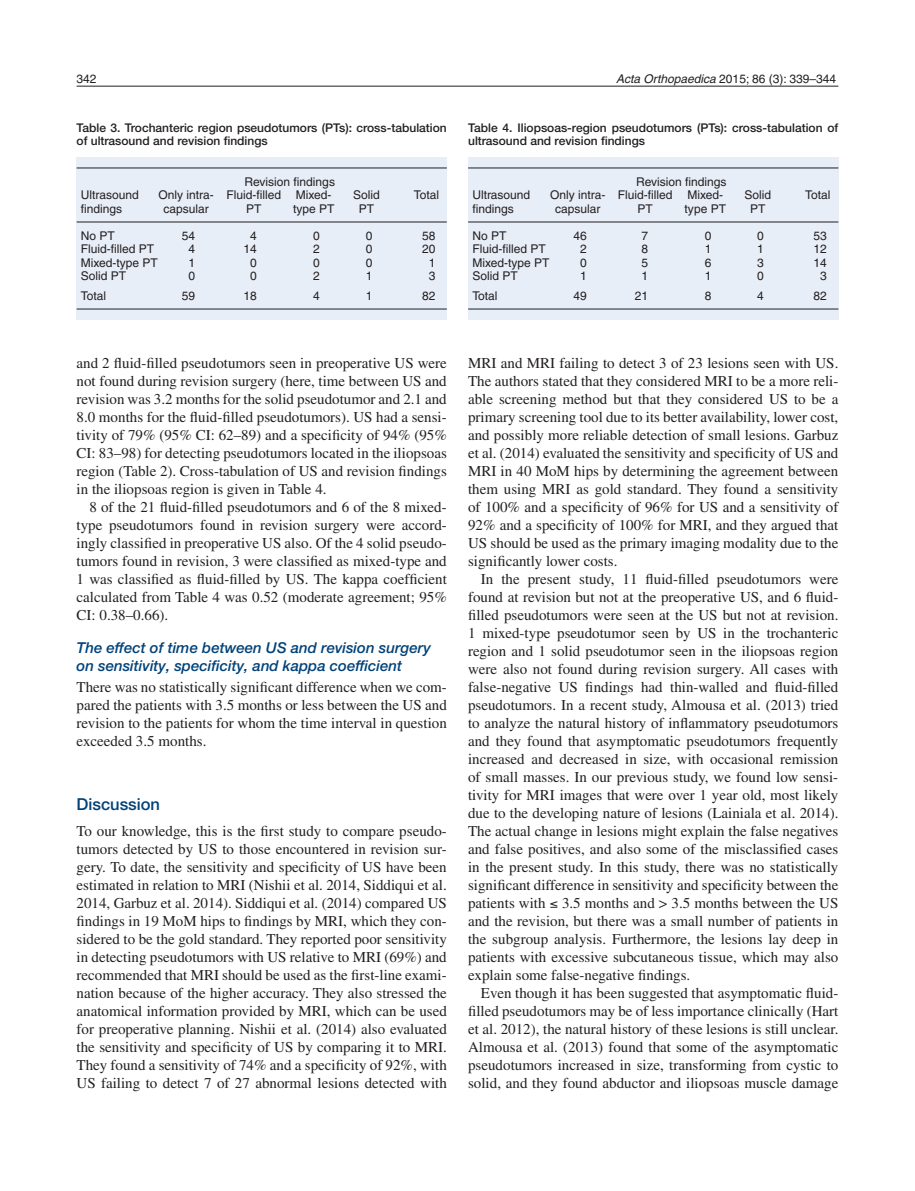
<style>
.page{position:relative;width:915px;height:1191px;background:#fff}
.page>*{position:absolute;margin:0;border:0;box-sizing:border-box;transform-origin:0 0}
.t1{font:500 16.5px "Helvetica Neue LTW1 G";color:#004279}
.t2{font:15px/18px "Times";color:#231f20;text-align:justify}
.t3{font:italic 500 15px/18px "Helvetica Neue LTW1 G";color:#004279}
.t4{font:12px "Helvetica";color:#231f20}
.t5{font:500 12px/13.5px "Helvetica Neue LTW1 G";color:#231f20}
.s1{font-style:italic}
</style>
<div class="page">
<hr style="left:77px;top:86px;width:761px;height:1px;background:#231f20">
<div style="left:468px;top:157px;width:370px;height:163px;background:#e8eef8"></div>
<hr style="left:468px;top:168px;width:370px;height:1px;background:#231f20">
<hr style="left:468px;top:222px;width:370px;height:1px;background:#231f20">
<hr style="left:468px;top:309px;width:370px;height:1px;background:#231f20">
<div style="left:77px;top:157px;width:369px;height:163px;background:#e8eef8"></div>
<hr style="left:77px;top:168px;width:369px;height:1px;background:#231f20">
<hr style="left:77px;top:222px;width:369px;height:1px;background:#231f20">
<hr style="left:77px;top:309px;width:369px;height:1px;background:#231f20">
<p class="t4" style="left:77px;top:72px;width:22px">342</p>
<p class="t4" style="left:615px;top:72px;width:222px"><span class="s1">Acta Orthopaedica</span> 2015; 86 (3): 339–344</p>
<p class="t5" style="left:77px;top:121px;width:371px">Table 3. Trochanteric region pseudotumors (PTs): cross-tabulation of ultrasound and revision findings</p>
<p class="t4" style="left:244px;top:175px;width:92px">Revision findings</p>
<p class="t4" style="left:81px;top:188px;width:59px">Ultrasound</p>
<p class="t4" style="left:158px;top:188px;width:174px">Only intra- Fluid-filled Mixed-</p>
<p class="t4" style="left:353px;top:188px;width:28px">Solid</p>
<p class="t4" style="left:413px;top:188px;width:27px">Total</p>
<p class="t4" style="left:81px;top:202px;width:43px">findings</p>
<p class="t4" style="left:163px;top:202px;width:47px">capsular</p>
<p class="t4" style="left:246px;top:202px;width:17px">PT</p>
<p class="t4" style="left:293px;top:202px;width:43px">type PT</p>
<p class="t4" style="left:358px;top:202px;width:17px">PT</p>
<p class="t4" style="left:81px;top:229px;width:36px">No PT</p>
<p class="t4" style="left:182px;top:229px;width:15px">54</p>
<p class="t4" style="left:250px;top:229px;width:8px">4</p>
<p class="t4" style="left:313px;top:229px;width:8px">0</p>
<p class="t4" style="left:365px;top:229px;width:8px">0</p>
<p class="t4" style="left:422px;top:229px;width:15px">58</p>
<p class="t4" style="left:81px;top:242px;width:75px">Fluid-filled PT</p>
<p class="t4" style="left:188px;top:242px;width:8px">4</p>
<p class="t4" style="left:243px;top:242px;width:15px">14</p>
<p class="t4" style="left:313px;top:242px;width:8px">2</p>
<p class="t4" style="left:365px;top:242px;width:8px">0</p>
<p class="t4" style="left:422px;top:242px;width:15px">20</p>
<p class="t4" style="left:81px;top:256px;width:78px">Mixed-type PT</p>
<p class="t4" style="left:188px;top:256px;width:8px">1</p>
<p class="t4" style="left:250px;top:256px;width:8px">0</p>
<p class="t4" style="left:313px;top:256px;width:8px">0</p>
<p class="t4" style="left:365px;top:256px;width:8px">0</p>
<p class="t4" style="left:428px;top:256px;width:8px">1</p>
<p class="t4" style="left:81px;top:269px;width:47px">Solid PT</p>
<p class="t4" style="left:188px;top:269px;width:8px">0</p>
<p class="t4" style="left:250px;top:269px;width:8px">0</p>
<p class="t4" style="left:313px;top:269px;width:8px">2</p>
<p class="t4" style="left:365px;top:269px;width:8px">1</p>
<p class="t4" style="left:428px;top:269px;width:8px">3</p>
<p class="t4" style="left:81px;top:289px;width:27px">Total</p>
<p class="t4" style="left:182px;top:289px;width:15px">59</p>
<p class="t4" style="left:243px;top:289px;width:15px">18</p>
<p class="t4" style="left:313px;top:289px;width:8px">4</p>
<p class="t4" style="left:365px;top:289px;width:8px">1</p>
<p class="t4" style="left:422px;top:289px;width:15px">82</p>
<p class="t5" style="left:468px;top:121px;width:371px">Table 4. Iliopsoas-region pseudotumors (PTs): cross-tabulation of ultrasound and revision findings</p>
<p class="t4" style="left:636px;top:175px;width:92px">Revision findings</p>
<p class="t4" style="left:472px;top:188px;width:59px">Ultrasound</p>
<p class="t4" style="left:550px;top:188px;width:174px">Only intra- Fluid-filled Mixed-</p>
<p class="t4" style="left:744px;top:188px;width:28px">Solid</p>
<p class="t4" style="left:805px;top:188px;width:27px">Total</p>
<p class="t4" style="left:472px;top:202px;width:43px">findings</p>
<p class="t4" style="left:555px;top:202px;width:47px">capsular</p>
<p class="t4" style="left:637px;top:202px;width:17px">PT</p>
<p class="t4" style="left:684px;top:202px;width:43px">type PT</p>
<p class="t4" style="left:750px;top:202px;width:17px">PT</p>
<p class="t4" style="left:472px;top:229px;width:36px">No PT</p>
<p class="t4" style="left:573px;top:229px;width:15px">46</p>
<p class="t4" style="left:641px;top:229px;width:8px">7</p>
<p class="t4" style="left:704px;top:229px;width:8px">0</p>
<p class="t4" style="left:757px;top:229px;width:8px">0</p>
<p class="t4" style="left:813px;top:229px;width:15px">53</p>
<p class="t4" style="left:472px;top:242px;width:75px">Fluid-filled PT</p>
<p class="t4" style="left:580px;top:242px;width:8px">2</p>
<p class="t4" style="left:641px;top:242px;width:8px">8</p>
<p class="t4" style="left:704px;top:242px;width:8px">1</p>
<p class="t4" style="left:757px;top:242px;width:8px">1</p>
<p class="t4" style="left:813px;top:242px;width:15px">12</p>
<p class="t4" style="left:472px;top:256px;width:78px">Mixed-type PT</p>
<p class="t4" style="left:580px;top:256px;width:8px">0</p>
<p class="t4" style="left:641px;top:256px;width:8px">5</p>
<p class="t4" style="left:704px;top:256px;width:8px">6</p>
<p class="t4" style="left:757px;top:256px;width:8px">3</p>
<p class="t4" style="left:813px;top:256px;width:15px">14</p>
<p class="t4" style="left:472px;top:269px;width:47px">Solid PT</p>
<p class="t4" style="left:580px;top:269px;width:8px">1</p>
<p class="t4" style="left:641px;top:269px;width:8px">1</p>
<p class="t4" style="left:704px;top:269px;width:8px">1</p>
<p class="t4" style="left:757px;top:269px;width:8px">0</p>
<p class="t4" style="left:820px;top:269px;width:8px">3</p>
<p class="t4" style="left:472px;top:289px;width:27px">Total</p>
<p class="t4" style="left:573px;top:289px;width:15px">49</p>
<p class="t4" style="left:634px;top:289px;width:15px">21</p>
<p class="t4" style="left:704px;top:289px;width:8px">8</p>
<p class="t4" style="left:757px;top:289px;width:8px">4</p>
<p class="t4" style="left:813px;top:289px;width:15px">82</p>
<p class="t2" style="left:77px;top:353px;width:371px">and 2 fluid-filled pseudotumors seen in preoperative US were not found during revision surgery (here, time between US and revision was 3.2 months for the solid pseudotumor and 2.1 and 8.0 months for the fluid-filled pseudotumors). US had a sensi&shy;tivity of 79% (95% CI: 62–89) and a specificity of 94% (95% CI: 83–98) for detecting pseudotumors located in the iliopsoas region (Table 2). Cross-tabulation of US and revision findings in the iliopsoas region is given in Table 4.</p>
<p class="t2" style="left:77px;top:497px;width:371px;text-indent:13px">8 of the 21 fluid-filled pseudotumors and 6 of the 8 mixed&shy;type pseudotumors found in revision surgery were accord&shy;ingly classified in preoperative US also. Of the 4 solid pseudo&shy;tumors found in revision, 3 were classified as mixed-type and 1 was classified as fluid-filled by US. The kappa coefficient calculated from Table 4 was 0.52 (moderate agreement; 95% CI: 0.38–0.66).</p>
<p class="t3" style="left:77px;top:638px;width:356px">The effect of time between US and revision surgery on sensitivity, specificity, and kappa coefficient</p>
<p class="t2" style="left:77px;top:677px;width:371px">There was no statistically significant difference when we com&shy;pared the patients with 3.5 months or less between the US and revision to the patients for whom the time interval in question exceeded 3.5 months.</p>
<p class="t1" style="left:77px;top:794px;width:85px">Discussion</p>
<p class="t2" style="left:77px;top:821px;width:371px">To our knowledge, this is the first study to compare pseudo&shy;tumors detected by US to those encountered in revision sur&shy;gery. To date, the sensitivity and specificity of US have been estimated in relation to MRI (Nishii et al. 2014, Siddiqui et al.<br>2014, Garbuz et al. 2014). Siddiqui et al. (2014) compared US findings in 19 MoM hips to findings by MRI, which they con&shy;sidered to be the gold standard. They reported poor sensitivity in detecting pseudotumors with US relative to MRI (69%) and recommended that MRI should be used as the first-line exami&shy;nation because of the higher accuracy. They also stressed the anatomical information provided by MRI, which can be used for preoperative planning. Nishii et al. (2014) also evaluated the sensitivity and specificity of US by comparing it to MRI.<br>They found a sensitivity of 74% and a specificity of 92%, with US failing to detect 7 of 27 abnormal lesions detected with</p>
<p class="t2" style="left:468px;top:353px;width:371px">MRI and MRI failing to detect 3 of 23 lesions seen with US.<br>The authors stated that they considered MRI to be a more reli&shy;able screening method but that they considered US to be a primary screening tool due to its better availability, lower cost, and possibly more reliable detection of small lesions. Garbuz et al. (2014) evaluated the sensitivity and specificity of US and MRI in 40 MoM hips by determining the agreement between them using MRI as gold standard. They found a sensitivity of 100% and a specificity of 96% for US and a sensitivity of 92% and a specificity of 100% for MRI, and they argued that US should be used as the primary imaging modality due to the significantly lower costs.</p>
<p class="t2" style="left:468px;top:569px;width:371px;text-indent:13px">In the present study, 11 fluid-filled pseudotumors were found at revision but not at the preoperative US, and 6 fluid&shy;filled pseudotumors were seen at the US but not at revision.<br>1 mixed-type pseudotumor seen by US in the trochanteric region and 1 solid pseudotumor seen in the iliopsoas region were also not found during revision surgery. All cases with false-negative US findings had thin-walled and fluid-filled pseudotumors. In a recent study, Almousa et al. (2013) tried to analyze the natural history of inflammatory pseudotumors and they found that asymptomatic pseudotumors frequently increased and decreased in size, with occasional remission of small masses. In our previous study, we found low sensi&shy;tivity for MRI images that were over 1 year old, most likely due to the developing nature of lesions (Lainiala et al. 2014).<br>The actual change in lesions might explain the false negatives and false positives, and also some of the misclassified cases in the present study. In this study, there was no statistically significant difference in sensitivity and specificity between the patients with ≤ 3.5 months and &gt; 3.5 months between the US and the revision, but there was a small number of patients in the subgroup analysis. Furthermore, the lesions lay deep in patients with excessive subcutaneous tissue, which may also explain some false-negative findings.</p>
<p class="t2" style="left:468px;top:983px;width:371px;text-indent:13px">Even though it has been suggested that asymptomatic fluid&shy;filled pseudotumors may be of less importance clinically (Hart et al. 2012), the natural history of these lesions is still unclear.<br>Almousa et al. (2013) found that some of the asymptomatic pseudotumors increased in size, transforming from cystic to solid, and they found abductor and iliopsoas muscle damage</p>
</div>
